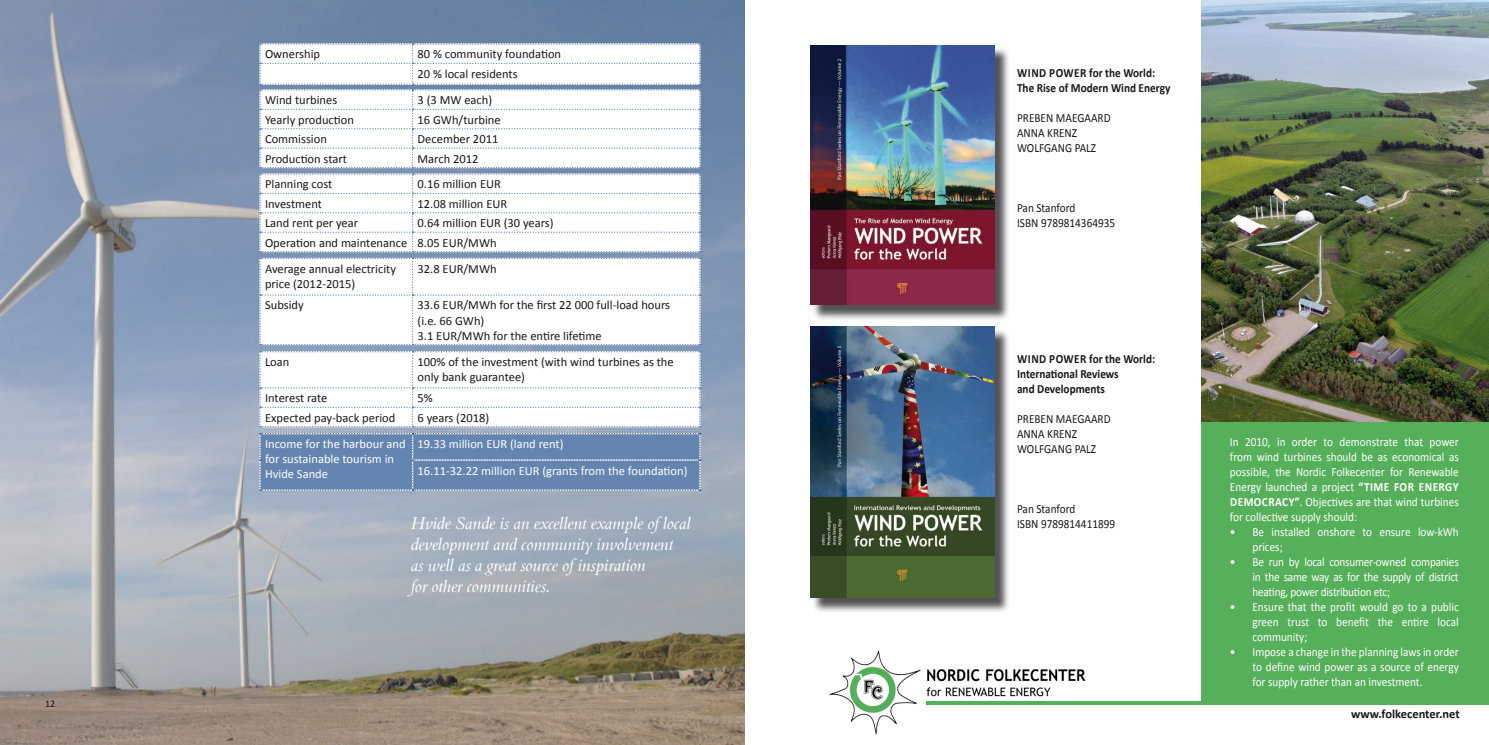
<style>
.page{position:relative;width:1489px;height:745px;background:#fff}
.page>*{position:absolute;margin:0;border:0;box-sizing:border-box;transform-origin:0 0}
.t1{font:italic 17.5px/21px "Aldine 401 EU";color:#fff}
.t2{font:12.5px/15px "Calibri";color:#fff;text-align:justify;scale:.9 1}
.t3{font:12.5px/15px "Calibri";color:#1a171c}
.t4{font:12.5px/15px "Calibri";color:#fff}
.t5{font:12.5px "Calibri";color:#1a171c;scale:.9 1}
.t6{font:700 12.5px "Calibri";color:#1a171c;scale:.9 1}
.t7{font:700 12.5px "Calibri";color:#1a171c}
.t8{font:10px "Calibri";color:#1a171c}
.s1{font-weight:700}
</style>
<div class="page">
<div style="left:1201px;top:0;width:287px;height:704px;background:#56af5b"></div>
<img style="left:0;top:0;width:744px;height:744px">
<svg style="left:259px;top:43px;width:441px;height:209px"></svg>
<svg style="left:259px;top:258px;width:441px;height:87px"></svg>
<svg style="left:259px;top:351px;width:441px;height:76px"></svg>
<svg style="left:259px;top:433px;width:441px;height:57px;background:#6a89b3"></svg>
<img style="left:1201px;top:0;width:287px;height:421px">
<img style="left:829px;top:650px;width:269px;height:85px">
<hr style="left:926px;top:701px;width:562px;height:3px;background:#56af5b">
<div style="left:812px;top:47px;width:198px;height:273px;background:#1a171c;opacity:.75"></div>
<img style="left:810px;top:45px;width:184px;height:260px">
<div style="left:812px;top:328px;width:198px;height:284px;background:#1a171c;opacity:.75"></div>
<img style="left:810px;top:326px;width:184px;height:271px">
<p class="t8" style="left:45px;top:697px;width:12px">12</p>
<p class="t3" style="left:265px;top:46px;width:57px">Ownership</p>
<p class="t3" style="left:417px;top:46px;width:145px">80 % community foundation</p>
<p class="t3" style="left:417px;top:65px;width:102px">20 % local residents</p>
<p class="t3" style="left:265px;top:92px;width:74px">Wind turbines</p>
<p class="t3" style="left:417px;top:92px;width:76px">3 (3 MW each)</p>
<p class="t3" style="left:265px;top:111px;width:90px">Yearly production</p>
<p class="t3" style="left:417px;top:111px;width:85px">16 GWh/turbine</p>
<p class="t3" style="left:265px;top:131px;width:63px">Commission</p>
<p class="t3" style="left:417px;top:131px;width:82px">December 2011</p>
<p class="t3" style="left:265px;top:150px;width:83px">Production start</p>
<p class="t3" style="left:417px;top:150px;width:62px">March 2012</p>
<p class="t3" style="left:265px;top:176px;width:69px">Planning cost</p>
<p class="t3" style="left:417px;top:176px;width:85px">0.16 million EUR</p>
<p class="t3" style="left:265px;top:195px;width:59px">Investment</p>
<p class="t3" style="left:417px;top:195px;width:91px">12.08 million EUR</p>
<p class="t3" style="left:265px;top:215px;width:95px">Land rent per year</p>
<p class="t3" style="left:417px;top:215px;width:137px">0.64 million EUR (30 years)</p>
<p class="t3" style="left:265px;top:234px;width:144px">Operation and maintenance</p>
<p class="t3" style="left:417px;top:234px;width:81px">8.05 EUR/MWh</p>
<p class="t3" style="left:265px;top:260px;width:133px">Average annual electricity price (2012-2015)</p>
<p class="t3" style="left:417px;top:260px;width:81px">32.8 EUR/MWh</p>
<p class="t3" style="left:265px;top:297px;width:40px">Subsidy</p>
<p class="t3" style="left:417px;top:297px;width:254px">33.6 EUR/MWh for the first 22 000 full-load hours</p>
<p class="t3" style="left:417px;top:312px;width:68px">(i.e. 66 GWh)</p>
<p class="t3" style="left:417px;top:327px;width:186px">3.1 EUR/MWh for the entire lifetime</p>
<p class="t3" style="left:265px;top:353px;width:26px">Loan</p>
<p class="t3" style="left:417px;top:353px;width:258px">100% of the investment (with wind turbines as the only bank guarantee)</p>
<p class="t3" style="left:265px;top:390px;width:64px">Interest rate</p>
<p class="t3" style="left:417px;top:390px;width:17px">5%</p>
<p class="t3" style="left:265px;top:409px;width:132px">Expected pay-back period</p>
<p class="t3" style="left:417px;top:409px;width:73px">6 years (2018)</p>
<p class="t4" style="left:265px;top:435px;width:142px">Income for the harbour and for sustainable tourism in<br>Hvide Sande</p>
<p class="t4" style="left:417px;top:435px;width:147px">19.33 million EUR (land rent)</p>
<p class="t4" style="left:417px;top:462px;width:271px">16.11-32.22 million EUR (grants from the foundation)</p>
<p class="t1" style="left:411px;top:512px;width:281px">Hvide Sande is an excellent example of local development and community involvement</p>
<p class="t1" style="left:411px;top:554px;width:236px">as well as a great source of inspiration</p>
<p class="t1" style="left:411px;top:575px;width:141px">for other communities.</p>
<p class="t6" style="left:1017px;top:65px;width:155px">WIND POWER for the World:</p>
<p class="t6" style="left:1017px;top:80px;width:172px">The Rise of Modern Wind Energy</p>
<p class="t5" style="left:1017px;top:110px;width:105px">PREBEN MAEGAARD</p>
<p class="t5" style="left:1017px;top:125px;width:68px">ANNA KRENZ</p>
<p class="t5" style="left:1017px;top:140px;width:89px">WOLFGANG PALZ</p>
<p class="t5" style="left:1017px;top:200px;width:66px">Pan Stanford</p>
<p class="t5" style="left:1017px;top:215px;width:110px">ISBN 9789814364935</p>
<p class="t6" style="left:1017px;top:351px;width:155px">WIND POWER for the World:</p>
<p class="t6" style="left:1017px;top:366px;width:114px">International Reviews</p>
<p class="t6" style="left:1017px;top:381px;width:99px">and Developments</p>
<p class="t5" style="left:1017px;top:411px;width:105px">PREBEN MAEGAARD</p>
<p class="t5" style="left:1017px;top:426px;width:68px">ANNA KRENZ</p>
<p class="t5" style="left:1017px;top:441px;width:89px">WOLFGANG PALZ</p>
<p class="t5" style="left:1017px;top:501px;width:66px">Pan Stanford</p>
<p class="t5" style="left:1017px;top:516px;width:110px">ISBN 9789814411899</p>
<p class="t2" style="left:1229px;top:433px;width:256px">In 2010, in order to demonstrate that power from wind turbines should be as economical as possible, the Nordic Folkecenter for Renewable Energy launched a project <span class="s1">“TIME FOR ENERGY DEMOCRACY”</span>. Objectives are that wind turbines for collective supply should:</p>
<p class="t2" style="left:1252px;top:523px;width:231px;text-indent:-22px">• Be installed onshore to ensure low-kWh prices;</p>
<p class="t2" style="left:1252px;top:553px;width:231px;text-indent:-22px">• Be run by local consumer-owned companies in the same way as for the supply of district heating, power distribution etc;</p>
<p class="t2" style="left:1252px;top:598px;width:231px;text-indent:-22px">• Ensure that the profit would go to a public green trust to benefit the entire local community;</p>
<p class="t2" style="left:1252px;top:643px;width:231px;text-indent:-22px">• Impose a change in the planning laws in order to define wind power as a source of energy for supply rather than an investment.</p>
<p class="t7" style="left:1350px;top:705px;width:110px">www.folkecenter.net</p>
</div>
